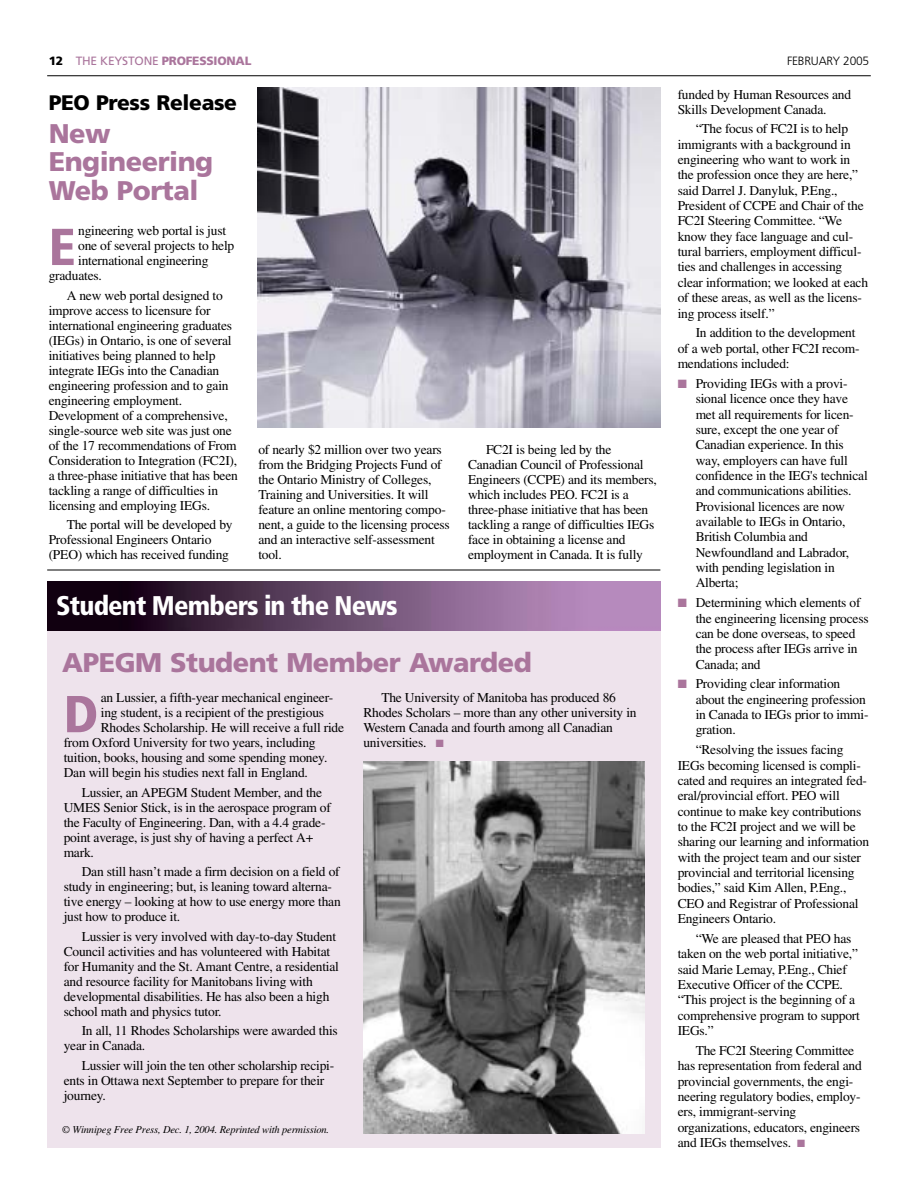
<style>
.page{position:relative;width:918px;height:1188px;background:#fff}
.page>*{position:absolute;margin:0;border:0;box-sizing:border-box;transform-origin:0 0}
.t1{font:900 condensed 51.9px "Frutiger";color:#aa759c}
.t2{font:900 27px/28.5px "Frutiger";letter-spacing:-.02em;color:#aa759c}
.t3{font:900 condensed 27px "Frutiger";letter-spacing:-.03em;color:#fff}
.t4{font:900 21px "Frutiger";letter-spacing:-.02em;color:#000}
.t5{font:13.5px/15.3px "Times";letter-spacing:-.015em;color:#000}
.t6{font:900 12px "Frutiger";letter-spacing:-.02em;color:#aa759c}
.t7{font:300 12px "Frutiger";letter-spacing:-.015em;color:#000}
.t8{font:italic 10.5px "Times";letter-spacing:-.015em;color:#000}
.s1{color:#000}
.s2{font-weight:400}
.s3{color:#aa759c}
</style>
<div class="page">
<div style="left:47px;top:587px;width:613px;height:561px;background:#eee3ec"></div>
<img style="left:364px;top:762px;width:281px;height:371px">
<hr style="left:47px;top:75px;width:824px;height:1px;background:#000">
<img style="left:47px;top:581px;width:613px;height:50px">
<hr style="left:47px;top:570px;width:613px;height:1px;background:#000">
<img style="left:258px;top:88px;width:402px;height:340px">
<p class="t6" style="left:49px;top:56px;width:204px"><span class="s1">12</span> <span class="s2">THE KEYSTONE</span> PROFESSIONAL</p>
<p class="t7" style="left:787px;top:56px;width:84px">FEBRUARY 2005</p>
<h3 class="t4" style="left:49px;top:94px;width:190px">PEO Press Release</h3>
<h2 class="t2" style="left:49px;top:121px;width:166px">New<br>Engineering<br>Web Portal</h2>
<h1 class="t1" style="left:49px;top:226px;width:28px">E</h1>
<p class="t5" style="left:78px;top:224px;width:150px">ngineering web portal is just</p>
<p class="t5" style="left:78px;top:239px;width:158px">one of several projects to help</p>
<p class="t5" style="left:78px;top:254px;width:132px">international engineering</p>
<p class="t5" style="left:49px;top:269px;width:55px">graduates.</p>
<p class="t5" style="left:49px;top:289px;width:191px;text-indent:18px">A new web portal designed to improve access to licensure for international engineering graduates (IEGs) in Ontario, is one of several initiatives being planned to help integrate IEGs into the Canadian engineering profession and to gain engineering employment.<br>Development of a comprehensive, single-source web site was just one of the 17 recommendations of From Consideration to Integration (FC2I), a three-phase initiative that has been tackling a range of difficulties in licensing and employing IEGs.</p>
<p class="t5" style="left:49px;top:518px;width:185px;text-indent:18px">The portal will be developed by<br>Professional Engineers Ontario (PEO) which has received funding</p>
<p class="t5" style="left:258px;top:443px;width:193px">of nearly $2 million over two years from the Bridging Projects Fund of the Ontario Ministry of Colleges,<br>Training and Universities. It will feature an online mentoring compo&shy;nent, a guide to the licensing process and an interactive self-assessment tool.</p>
<p class="t5" style="left:468px;top:443px;width:190px;text-indent:18px">FC2I is being led by the<br>Canadian Council of Professional<br>Engineers (CCPE) and its members, which includes PEO. FC2I is a three-phase initiative that has been tackling a range of difficulties IEGs face in obtaining a license and employment in Canada. It is fully</p>
<h2 class="t3" style="left:56px;top:595px;width:343px">Student Members in the News</h2>
<h2 class="t2" style="left:62px;top:650px;width:471px">APEGM Student Member Awarded</h2>
<h1 class="t1" style="left:64px;top:693px;width:36px">D</h1>
<p class="t5" style="left:101px;top:691px;width:234px">an Lussier, a fifth-year mechanical engineer-</p>
<p class="t5" style="left:101px;top:706px;width:225px">ing student, is a recipient of the prestigious</p>
<p class="t5" style="left:101px;top:721px;width:245px">Rhodes Scholarship. He will receive a full ride</p>
<p class="t5" style="left:64px;top:736px;width:253px">from Oxford University for two years, including</p>
<p class="t5" style="left:64px;top:751px;width:265px">tuition, books, housing and some spending money.</p>
<p class="t5" style="left:64px;top:766px;width:246px">Dan will begin his studies next fall in England.</p>
<p class="t5" style="left:64px;top:786px;width:269px;text-indent:18px">Lussier, an APEGM Student Member, and the UMES Senior Stick, is in the aerospace program of the Faculty of Engineering. Dan, with a 4.4 grade&shy;point average, is just shy of having a perfect A+ mark.</p>
<p class="t5" style="left:64px;top:865px;width:279px;text-indent:18px">Dan still hasn’t made a firm decision on a field of study in engineering; but, is leaning toward alterna&shy;tive energy – looking at how to use energy more than just how to produce it.</p>
<p class="t5" style="left:64px;top:930px;width:277px;text-indent:18px">Lussier is very involved with day-to-day Student Council activities and has volunteered with Habitat for Humanity and the St. Amant Centre, a residential and resource facility for Manitobans living with developmental disabilities. He has also been a high school math and physics tutor.</p>
<p class="t5" style="left:64px;top:1024px;width:276px;text-indent:18px">In all, 11 Rhodes Scholarships were awarded this year in Canada.</p>
<p class="t5" style="left:64px;top:1059px;width:272px;text-indent:18px">Lussier will join the ten other scholarship recipi&shy;ents in Ottawa next September to prepare for their journey.</p>
<p class="t8" style="left:62px;top:1126px;width:269px">© Winnipeg Free Press, Dec. 1, 2004. Reprinted with permission.</p>
<p class="t5" style="left:363px;top:691px;width:275px;text-indent:18px">The University of Manitoba has produced 86<br>Rhodes Scholars – more than any other university in Western Canada and fourth among all Canadian universities. <span class="s3">■</span></p>
<p class="t5" style="left:678px;top:88px;width:175px">funded by Human Resources and<br>Skills Development Canada.</p>
<p class="t5" style="left:678px;top:122px;width:192px;text-indent:18px">“The focus of FC2I is to help immigrants with a background in engineering who want to work in the profession once they are here,” said Darrel J. Danyluk, P.Eng.,<br>President of CCPE and Chair of the<br>FC2I Steering Committee. “We know they face language and cul&shy;tural barriers, employment difficul&shy;ties and challenges in accessing clear information; we looked at each of these areas, as well as the licens&shy;ing process itself.”</p>
<p class="t5" style="left:678px;top:326px;width:183px;text-indent:18px">In addition to the development of a web portal, other FC2I recom&shy;mendations included:</p>
<p class="t5" style="left:696px;top:377px;width:174px;text-indent:-18px"><span class="s3">■</span> Providing IEGs with a provi&shy;sional licence once they have met all requirements for licen&shy;sure, except the one year of<br>Canadian experience. In this way, employers can have full confidence in the IEG's technical and communications abilities.<br>Provisional licences are now available to IEGs in Ontario,<br>British Columbia and<br>Newfoundland and Labrador, with pending legislation in<br>Alberta;</p>
<p class="t5" style="left:696px;top:596px;width:175px;text-indent:-18px"><span class="s3">■</span> Determining which elements of the engineering licensing process can be done overseas, to speed the process after IEGs arrive in<br>Canada; and</p>
<p class="t5" style="left:696px;top:678px;width:174px;text-indent:-18px"><span class="s3">■</span> Providing clear information about the engineering profession in Canada to IEGs prior to immi&shy;gration.</p>
<p class="t5" style="left:678px;top:743px;width:193px;text-indent:18px">“Resolving the issues facing IEGs becoming licensed is compli&shy;cated and requires an integrated fed&shy;eral/provincial effort. PEO will continue to make key contributions to the FC2I project and we will be sharing our learning and information with the project team and our sister provincial and territorial licensing bodies,” said Kim Allen, P.Eng., CEO and Registrar of Professional Engineers Ontario.</p>
<p class="t5" style="left:678px;top:932px;width:184px;text-indent:18px">“We are pleased that PEO has taken on the web portal initiative,” said Marie Lemay, P.Eng., Chief<br>Executive Officer of the CCPE. “This project is the beginning of a comprehensive program to support<br>IEGs.”</p>
<p class="t5" style="left:678px;top:1044px;width:186px;text-indent:18px">The FC2I Steering Committee has representation from federal and provincial governments, the engi&shy;neering regulatory bodies, employ&shy;ers, immigrant-serving organizations, educators, engineers and IEGs themselves. <span class="s3">■</span></p>
</div>
